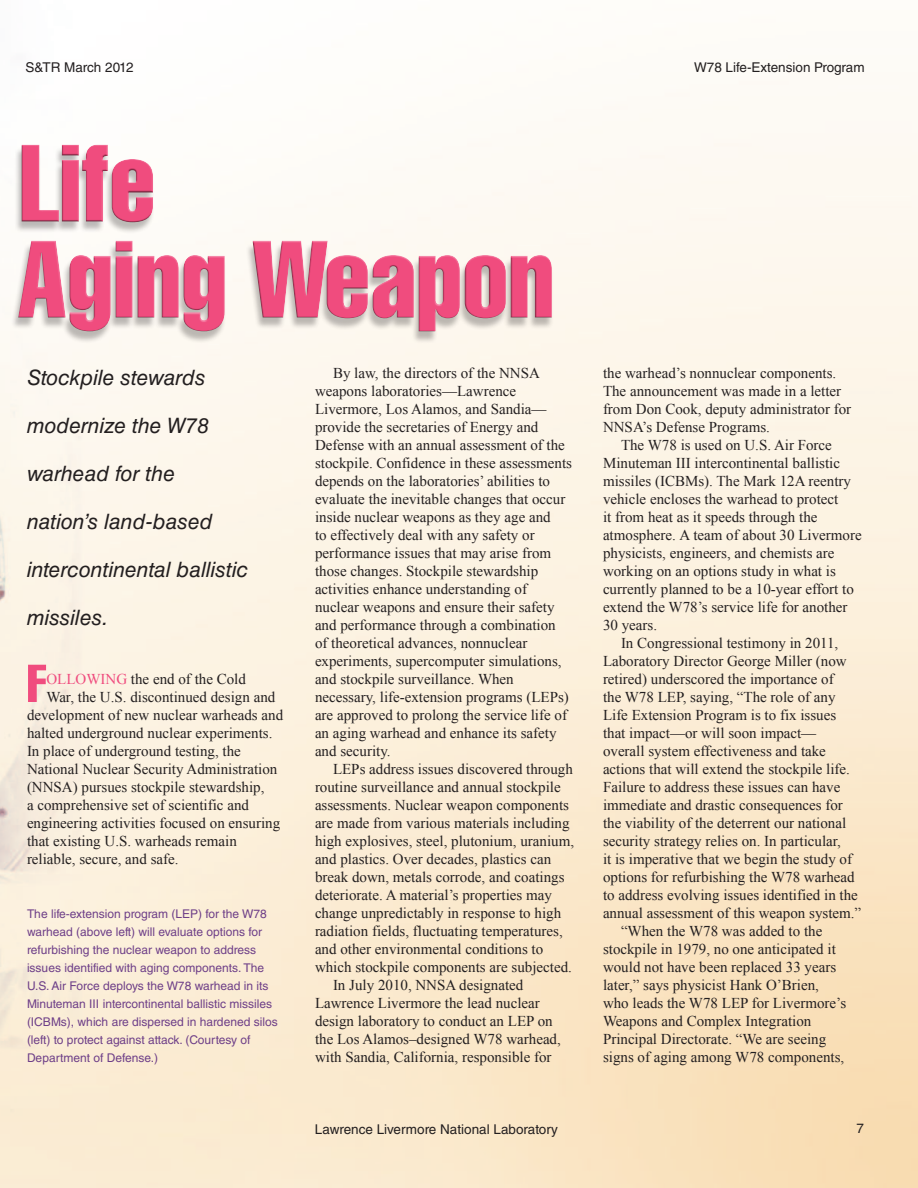
<style>
.page{position:relative;width:918px;height:1188px;background:#fff}
.page>*{position:absolute;margin:0;border:0;box-sizing:border-box;transform-origin:0 0}
.t1{font:108px/96px "Helvetica LT Std Comp";color:#f04c7e}
.Feature_drop_cap{font:52.35px "Helvetica LT Std Comp";color:#f04c7e}
.Feature_subhead{font:italic 21.15px "Helvetica LT Std";color:#231f20}
.STR_general_text{font:15px/18px "Times New Roman";color:#231f20}
.Feature_drop_cap-2{font:15px "Times New Roman";color:#231f20}
.t2{font:13.5px "Helvetica LT Std";color:#231f20}
.STR_Captions{font:12px/18px "Helvetica LT Std";color:#6e3f88}
.s1{color:#f04c7e}
</style>
<div class="page">
<div style="left:0;top:146px;width:554px;height:197px;background:#231f20;opacity:.3"></div>
<div style="left:0;top:145px;width:554px;height:189px;background:#231f20;opacity:.5"></div>
<p class="t2" style="left:26px;top:59px;width:110px">S&amp;TR March 2012</p>
<p class="t2" style="left:694px;top:59px;width:172px">W78 Life-Extension Program</p>
<h1 class="t1" style="left:17px;top:134px;width:539px">Life<br>Aging Weapon</h1>
<p class="Feature_subhead" style="left:27px;top:365px;width:180px">Stockpile stewards</p>
<p class="Feature_subhead" style="left:27px;top:413px;width:184px">modernize the W78</p>
<p class="Feature_subhead" style="left:27px;top:461px;width:150px">warhead for the</p>
<p class="Feature_subhead" style="left:27px;top:509px;width:187px">nation’s land-based</p>
<p class="Feature_subhead" style="left:27px;top:557px;width:223px">intercontinental ballistic</p>
<p class="Feature_subhead" style="left:27px;top:605px;width:83px">missiles.</p>
<p class="Feature_drop_cap" style="left:27px;top:650px;width:21px">F</p>
<p class="Feature_drop_cap-2" style="left:46px;top:669px;width:201px"><span class="s1">OLLOWING</span> the end of the Cold</p>
<p class="Feature_drop_cap-2" style="left:46px;top:687px;width:231px">War, the U.S. discontinued design and</p>
<p class="Feature_drop_cap-2" style="left:27px;top:705px;width:258px">development of new nuclear warheads and</p>
<p class="Feature_drop_cap-2" style="left:27px;top:723px;width:247px">halted underground nuclear experiments.</p>
<p class="Feature_drop_cap-2" style="left:27px;top:741px;width:215px">In place of underground testing, the</p>
<p class="Feature_drop_cap-2" style="left:27px;top:759px;width:252px">National Nuclear Security Administration</p>
<p class="Feature_drop_cap-2" style="left:27px;top:777px;width:239px">(NNSA) pursues stockpile stewardship,</p>
<p class="Feature_drop_cap-2" style="left:27px;top:795px;width:224px">a comprehensive set of scientific and</p>
<p class="Feature_drop_cap-2" style="left:27px;top:813px;width:255px">engineering activities focused on ensuring</p>
<p class="Feature_drop_cap-2" style="left:27px;top:831px;width:211px">that existing U.S. warheads remain</p>
<p class="Feature_drop_cap-2" style="left:27px;top:849px;width:153px">reliable, secure, and safe.</p>
<p class="STR_Captions" style="left:27px;top:905px;width:252px">The life-extension program (LEP) for the W78 warhead (above left) will evaluate options for refurbishing the nuclear weapon to address issues identified with aging components. The U.S. Air Force deploys the W78 warhead in its Minuteman III intercontinental ballistic missiles (ICBMs), which are dispersed in hardened silos (left) to protect against attack. (Courtesy of Department of Defense.)</p>
<p class="STR_general_text" style="left:315px;top:364px;width:259px;text-indent:18px">By law, the directors of the NNSA weapons laboratories—Lawrence Livermore, Los Alamos, and Sandia— provide the secretaries of Energy and Defense with an annual assessment of the stockpile. Confidence in these assessments depends on the laboratories’ abilities to evaluate the inevitable changes that occur inside nuclear weapons as they age and<br>to effectively deal with any safety or performance issues that may arise from those changes. Stockpile stewardship activities enhance understanding of nuclear weapons and ensure their safety and performance through a combination<br>of theoretical advances, nonnuclear experiments, supercomputer simulations, and stockpile surveillance. When necessary, life-extension programs (LEPs) are approved to prolong the service life of an aging warhead and enhance its safety and security.</p>
<p class="STR_general_text" style="left:315px;top:760px;width:261px;text-indent:18px">LEPs address issues discovered through routine surveillance and annual stockpile assessments. Nuclear weapon components are made from various materials including high explosives, steel, plutonium, uranium, and plastics. Over decades, plastics can break down, metals corrode, and coatings deteriorate. A material’s properties may change unpredictably in response to high radiation fields, fluctuating temperatures, and other environmental conditions to which stockpile components are subjected.</p>
<p class="STR_general_text" style="left:315px;top:976px;width:247px;text-indent:18px">In July 2010, NNSA designated Lawrence Livermore the lead nuclear design laboratory to conduct an LEP on the Los Alamos–designed W78 warhead, with Sandia, California, responsible for</p>
<p class="STR_general_text" style="left:603px;top:364px;width:250px">the warhead’s nonnuclear components.<br>The announcement was made in a letter from Don Cook, deputy administrator for NNSA’s Defense Programs.</p>
<p class="STR_general_text" style="left:603px;top:436px;width:260px;text-indent:18px">The W78 is used on U.S. Air Force Minuteman III intercontinental ballistic missiles (ICBMs). The Mark 12A reentry vehicle encloses the warhead to protect<br>it from heat as it speeds through the atmosphere. A team of about 30 Livermore physicists, engineers, and chemists are working on an options study in what is currently planned to be a 10-year effort to extend the W78’s service life for another 30 years.</p>
<p class="STR_general_text" style="left:603px;top:634px;width:260px;text-indent:18px">In Congressional testimony in 2011, Laboratory Director George Miller (now retired) underscored the importance of<br>the W78 LEP, saying, “The role of any Life Extension Program is to fix issues that impact—or will soon impact— overall system effectiveness and take actions that will extend the stockpile life.<br>Failure to address these issues can have immediate and drastic consequences for the viability of the deterrent our national security strategy relies on. In particular,<br>it is imperative that we begin the study of options for refurbishing the W78 warhead to address evolving issues identified in the annual assessment of this weapon system.”</p>
<p class="STR_general_text" style="left:603px;top:922px;width:245px;text-indent:18px">“When the W78 was added to the stockpile in 1979, no one anticipated it would not have been replaced 33 years later,” says physicist Hank O’Brien, who leads the W78 LEP for Livermore’s Weapons and Complex Integration Principal Directorate. “We are seeing signs of aging among W78 components,</p>
<p class="t2" style="left:315px;top:1121px;width:245px">Lawrence Livermore National Laboratory</p>
<p class="t2" style="left:856px;top:1120px;width:9px">7</p>
</div>
